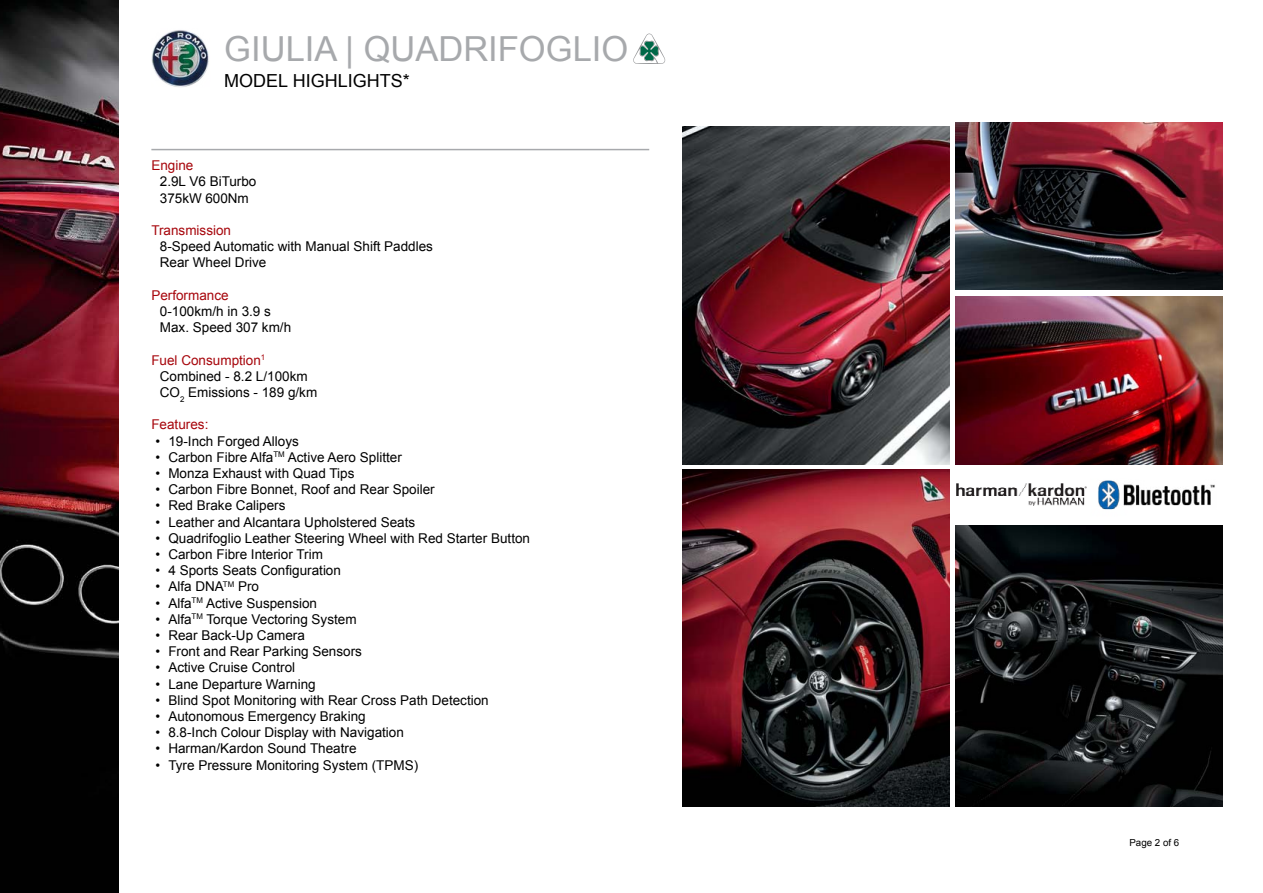
<style>
.page{position:relative;width:1263px;height:893px;background:#fff}
.page>*{position:absolute;margin:0;border:0;box-sizing:border-box;transform-origin:0 0}
.t1{font:34.5px "Arial";color:#a7a9ac}
.t2{font:18px "Arial";color:#000}
.t3{font:13.5px/16.2px "Arial";color:#000}
.t4{font:13.5px "Arial";color:#a7060c}
.t5{font:9.75px "Arial";color:#000}
.s1{color:#a7060c}
</style>
<div class="page">
<hr style="left:151px;top:149px;width:498px;height:1px;background:#a7a9ac">
<img style="left:955px;top:296px;width:267px;height:168px">
<img style="left:956px;top:484px;width:131px;height:21px">
<img style="left:1098px;top:480px;width:117px;height:30px">
<img style="left:955px;top:525px;width:267px;height:282px">
<img style="left:955px;top:122px;width:267px;height:168px">
<img style="left:0;top:0;width:118px;height:893px">
<svg style="left:633px;top:34px;width:33px;height:30px"></svg>
<img style="left:682px;top:469px;width:267px;height:338px">
<img style="left:682px;top:126px;width:267px;height:338px">
<img style="left:151px;top:30px;width:58px;height:57px">
<h1 class="t1" style="left:224px;top:27px;width:405px">GIULIA | QUADRIFOGLIO</h1>
<h2 class="t2" style="left:224px;top:69px;width:187px">MODEL HIGHLIGHTS*</h2>
<p class="t4" style="left:151px;top:157px;width:44px">Engine</p>
<p class="t3" style="left:160px;top:174px;width:98px">2.9L V6 BiTurbo<br>375kW 600Nm</p>
<p class="t4" style="left:151px;top:221px;width:81px">Transmission</p>
<p class="t3" style="left:160px;top:239px;width:275px">8-Speed Automatic with Manual Shift Paddles<br>Rear Wheel Drive</p>
<p class="t4" style="left:151px;top:286px;width:79px">Performance</p>
<p class="t3" style="left:160px;top:303px;width:133px">0-100km/h in 3.9 s<br>Max. Speed 307 km/h</p>
<p class="t3" style="left:160px;top:352px;width:159px;text-indent:-9px"><span class="s1">Fuel Consumption</span><sup>1<br></sup>Combined - 8.2 L/100km<br>CO<sub>2</sub> Emissions - 189 g/km</p>
<p class="t4" style="left:151px;top:416px;width:59px">Features:</p>
<p class="t3" style="left:156px;top:433px;width:145px">• 19-Inch Forged Alloys</p>
<p class="t3" style="left:156px;top:449px;width:248px">• Carbon Fibre Alfa<sup>TM</sup> Active Aero Splitter</p>
<p class="t3" style="left:156px;top:465px;width:200px">• Monza Exhaust with Quad Tips</p>
<p class="t3" style="left:156px;top:482px;width:281px">• Carbon Fibre Bonnet, Roof and Rear Spoiler</p>
<p class="t3" style="left:156px;top:498px;width:131px">• Red Brake Calipers</p>
<p class="t3" style="left:156px;top:514px;width:261px">• Leather and Alcantara Upholstered Seats</p>
<p class="t3" style="left:156px;top:530px;width:376px">• Quadrifoglio Leather Steering Wheel with Red Starter Button</p>
<p class="t3" style="left:156px;top:546px;width:169px">• Carbon Fibre Interior Trim</p>
<p class="t3" style="left:156px;top:563px;width:187px">• 4 Sports Seats Configuration</p>
<p class="t3" style="left:156px;top:579px;width:105px">• Alfa DNA<sup>TM</sup> Pro</p>
<p class="t3" style="left:156px;top:595px;width:163px">• Alfa<sup>TM</sup> Active Suspension</p>
<p class="t3" style="left:156px;top:611px;width:202px">• Alfa<sup>TM</sup> Torque Vectoring System</p>
<p class="t3" style="left:156px;top:627px;width:151px">• Rear Back-Up Camera</p>
<p class="t3" style="left:156px;top:644px;width:208px">• Front and Rear Parking Sensors</p>
<p class="t3" style="left:156px;top:660px;width:141px">• Active Cruise Control</p>
<p class="t3" style="left:156px;top:676px;width:162px">• Lane Departure Warning</p>
<p class="t3" style="left:156px;top:692px;width:335px">• Blind Spot Monitoring with Rear Cross Path Detection</p>
<p class="t3" style="left:156px;top:708px;width:212px">• Autonomous Emergency Braking</p>
<p class="t3" style="left:156px;top:725px;width:250px">• 8.8-Inch Colour Display with Navigation</p>
<p class="t3" style="left:156px;top:741px;width:202px">• Harman/Kardon Sound Theatre</p>
<p class="t3" style="left:156px;top:757px;width:264px">• Tyre Pressure Monitoring System (TPMS)</p>
<p class="t5" style="left:1129px;top:836px;width:51px">Page 2 of 6</p>
</div>
